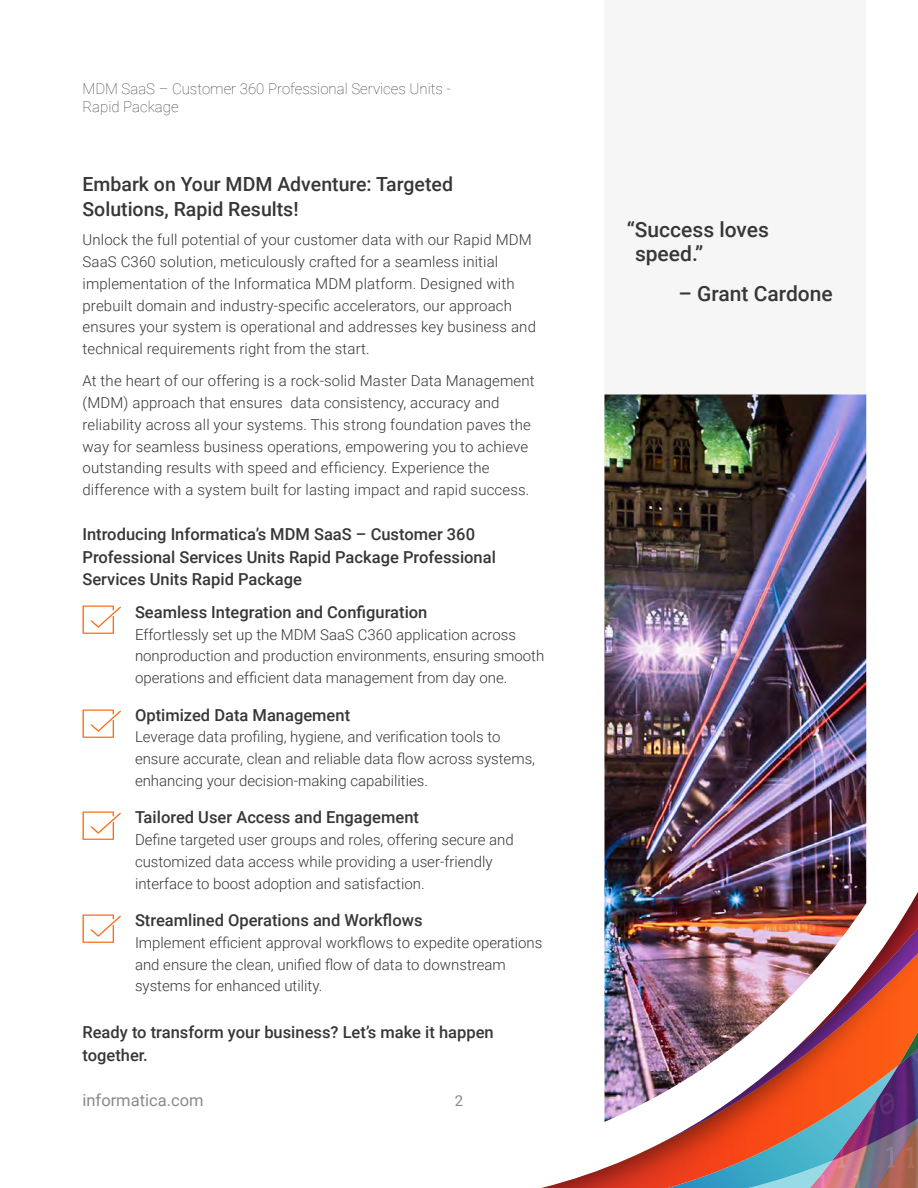
<style>
.page{position:relative;width:918px;height:1188px;background:#fff}
.page>*{position:absolute;margin:0;border:0;box-sizing:border-box;transform-origin:0 0}
.Body_quote{font:500 21px/24px "Roboto";color:#373737}
.Body_headline{font:500 19.5px/25.5px "Roboto";color:#373737}
.Body_headline_2{font:500 16.5px/22.5px "Roboto";color:#373737}
.Page_informatica_com{font:16.5px "Roboto";color:#878a8c}
.Body_copy{font:300 15px/21.8px "Roboto";letter-spacing:.01em;color:#373737}
.Body_headline_2-2{font:300 15px/21.8px "Roboto";color:#373737}
.Doc_name_Header{font:100 15px/18px "Roboto";color:#373737}
.Page{font:15px "Roboto";color:#878a8c}
</style>
<div class="page">
<svg style="left:542px;top:892px;width:376px;height:296px"></svg>
<svg style="left:604px;top:1122px;width:262px;height:29px"></svg>
<img style="left:604px;top:394px;width:262px;height:728px">
<svg style="left:82px;top:605px;width:39px;height:29px"></svg>
<svg style="left:82px;top:709px;width:39px;height:29px"></svg>
<svg style="left:82px;top:811px;width:39px;height:29px"></svg>
<svg style="left:82px;top:914px;width:39px;height:29px"></svg>
<p class="Doc_name_Header" style="left:82px;top:79px;width:370px">MDM SaaS – Customer 360 Professional Services Units -<br>Rapid Package</p>
<p class="Body_headline" style="left:82px;top:170px;width:372px">Embark on Your MDM Adventure: Targeted<br>Solutions, Rapid Results!</p>
<p class="Body_copy" style="left:82px;top:228px;width:455px">Unlock the full potential of your customer data with our Rapid MDM SaaS C360 solution, meticulously crafted for a seamless initial implementation of the Informatica MDM platform. Designed with prebuilt domain and industry-specific accelerators, our approach ensures your system is operational and addresses key business and technical requirements right from the start.</p>
<p class="Body_copy" style="left:82px;top:369px;width:454px">At the heart of our offering is a rock-solid Master Data Management (MDM) approach that ensures data consistency, accuracy and reliability across all your systems. This strong foundation paves the way for seamless business operations, empowering you to achieve outstanding results with speed and efficiency. Experience the difference with a system built for lasting impact and rapid success.</p>
<p class="Body_headline_2" style="left:82px;top:522px;width:415px">Introducing Informatica’s MDM SaaS – Customer 360<br>Professional Services Units Rapid Package Professional<br>Services Units Rapid Package</p>
<p class="Body_headline_2" style="left:135px;top:600px;width:294px">Seamless Integration and Configuration</p>
<p class="Body_headline_2-2" style="left:135px;top:623px;width:411px">Effortlessly set up the MDM SaaS C360 application across nonproduction and production environments, ensuring smooth operations and efficient data management from day one.</p>
<p class="Body_headline_2" style="left:135px;top:703px;width:217px">Optimized Data Management</p>
<p class="Body_headline_2-2" style="left:135px;top:726px;width:402px">Leverage data profiling, hygiene, and verification tools to ensure accurate, clean and reliable data flow across systems, enhancing your decision-making capabilities.</p>
<p class="Body_headline_2" style="left:135px;top:806px;width:286px">Tailored User Access and Engagement</p>
<p class="Body_headline_2-2" style="left:135px;top:828px;width:380px">Define targeted user groups and roles, offering secure and customized data access while providing a user-friendly interface to boost adoption and satisfaction.</p>
<p class="Body_headline_2" style="left:135px;top:908px;width:289px">Streamlined Operations and Workflows</p>
<p class="Body_headline_2-2" style="left:135px;top:931px;width:409px">Implement efficient approval workflows to expedite operations and ensure the clean, unified flow of data to downstream systems for enhanced utility.</p>
<p class="Body_headline_2" style="left:82px;top:1020px;width:413px">Ready to transform your business? Let’s make it happen together.</p>
<p class="Page_informatica_com" style="left:82px;top:1088px;width:123px">informatica.com</p>
<p class="Page" style="left:455px;top:1090px;width:10px">2</p>
<p class="Body_quote" style="left:635px;top:216px;width:135px;text-indent:-8px">“Success loves speed.”</p>
<p class="Body_quote" style="left:678px;top:281px;width:156px">– Grant Cardone</p>
</div>
